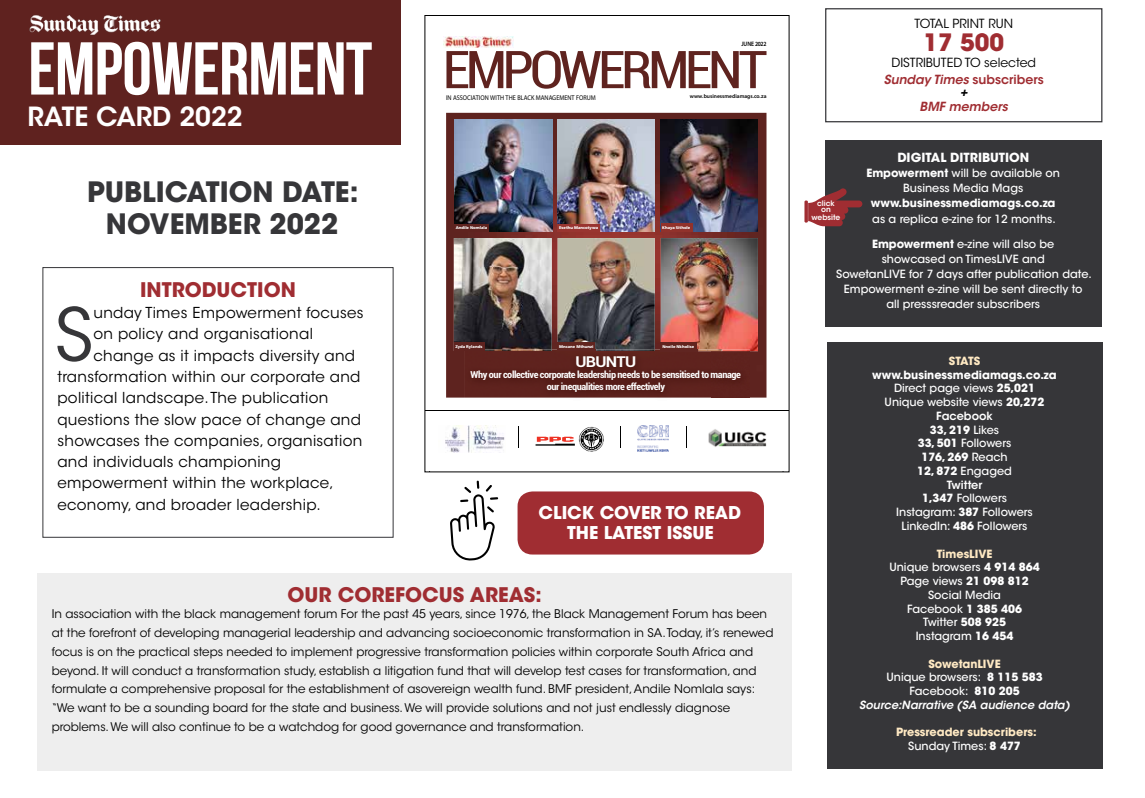
<style>
.page{position:relative;width:1145px;height:798px;background:#fff}
.page>*{position:absolute;margin:0;border:0;box-sizing:border-box;transform-origin:0 0}
.t1{font:72.38px "ITC Avant Garde Std";color:#363639}
.t2{font:700 27.88px/32px "ITC Avant Garde Std";color:#363639}
.t3{font:600 26.25px "ITC Avant Garde Std";color:#fff}
.t4{font:700 23.75px "ITC Avant Garde Std";color:#a02d32}
.t5{font:700 20px "ITC Avant Garde Std";color:#a02d32}
.t6{font:700 17.5px/20px "ITC Avant Garde Std";color:#fff;text-align:center}
.t7{font:15px "ITC Avant Garde Std";letter-spacing:.02em;color:#000}
.t8{font:700 14.88px "Roboto";letter-spacing:-.04em;color:#fff;scale:1.09 1}
.t9{font:12.5px/17.2px "ITC Avant Garde Std";color:#000;text-align:center}
.t10{font:700 12.5px "ITC Avant Garde Std";color:#fff}
.t11{font:italic 600 12.5px "ITC Avant Garde Std";color:#a02d32}
.t12{font:italic 600 12.5px "ITC Avant Garde Std";color:#000}
.t13{font:11.88px/18.8px "ITC Avant Garde Std";color:#000}
.t14{font:500 11.25px/13.8px "ITC Avant Garde Std";color:#fff;text-align:center}
.t15{font:700 11.25px/13.8px "ITC Avant Garde Std";color:#ffe9c3;text-align:center}
.t16{font:italic 600 11.25px "ITC Avant Garde Std";color:#fff}
.t17{font:700 11.25px "ITC Avant Garde Std";color:#fff}
.t18{font:700 condensed 9.5px/11.1px "Roboto";letter-spacing:-.04em;color:#fff;text-align:center;scale:1.09 1}
.t19{font:600 7.5px/6.2px "ITC Avant Garde Std";color:#fff;text-align:center}
.t20{font:6.88px "Myriad Pro";letter-spacing:.005em;color:#000;scale:.9 1}
.t21{font:600 6.38px "Myriad Pro";letter-spacing:-.025em;color:#000;scale:.9 1}
.t22{font:600 5.62px "Myriad Pro";color:#000}
.t23{font:900 4px "Frutiger LT Std";color:#fff}
.t24{font:900 4px "Frutiger";letter-spacing:-.01em;color:#fff}
.s1{font-weight:600;font-style:italic;color:#a02d32}
.s2{font-weight:600;color:#a02d32}
.s3{font-weight:700}
.s4{font-weight:600}
.s5{font-weight:500;color:#fff}
.s6{color:#fff}
</style>
<div class="page">
<div style="left:0;top:0;width:400px;height:144px;background:#5f221f"></div>
<div style="left:38px;top:572px;width:753px;height:198px;background:#eee"></div>
<div style="left:825px;top:8px;width:277px;height:114px;border:1px solid #363639"></div>
<div style="left:825px;top:140px;width:276px;height:186px;background:#363639"></div>
<div style="left:517px;top:491px;width:247px;height:63px;background:#a02d32;border-radius:15px"></div>
<img style="left:424px;top:15px;width:365px;height:457px">
<svg style="left:450px;top:480px;width:48px;height:81px"></svg>
<svg style="left:808px;top:188px;width:54px;height:38px"></svg>
<svg style="left:804px;top:200px;width:4px;height:22px"></svg>
<img style="left:29px;top:15px;width:132px;height:20px">
<svg style="left:31px;top:42px;width:341px;height:53px"></svg>
<div style="left:826px;top:342px;width:276px;height:426px;background:#363639"></div>
<h3 class="t3" style="left:27px;top:99px;width:217px">Rate Card 2022</h3>
<h2 class="t2" style="left:87px;top:175px;width:35px">Public</h2>
<h2 class="t2" style="left:186px;top:175px;width:37px">ation</h2>
<h2 class="t2" style="left:106px;top:175px;width:254px;text-indent:176px">date:<br>November 2022</h2>
<h3 class="t5" style="left:140px;top:276px;width:157px">INTRODUCTION</h3>
<h1 class="t1" style="left:55px;top:290px;width:40px">S</h1>
<p class="t7" style="left:93px;top:303px;width:272px">unday Times Empowerment focuses</p>
<p class="t7" style="left:93px;top:325px;width:221px">on policy and organisational</p>
<p class="t7" style="left:93px;top:346px;width:263px">change as it impacts diversity and</p>
<p class="t7" style="left:57px;top:367px;width:305px">transformation within our corporate and</p>
<p class="t7" style="left:57px;top:388px;width:272px">political landscape. The publication</p>
<p class="t7" style="left:57px;top:410px;width:305px">questions the slow pace of change and</p>
<p class="t7" style="left:57px;top:431px;width:306px">showcases the companies, organisation</p>
<p class="t7" style="left:57px;top:452px;width:225px">and individuals championing</p>
<p class="t7" style="left:57px;top:473px;width:278px">empowerment within the workplace,</p>
<p class="t7" style="left:57px;top:495px;width:265px">economy, and broader leadership.</p>
<p class="t20" style="left:446px;top:93px;width:168px">IN ASSOCIATION WITH THE BLACK MANAGEMENT FORUM</p>
<p class="t21" style="left:741px;top:39px;width:29px">JUNE 2022</p>
<p class="t22" style="left:689px;top:92px;width:78px">www.businessmediamags.co.za</p>
<p class="t23" style="left:456px;top:225px;width:33px">Andile Nomlala</p>
<p class="t23" style="left:559px;top:225px;width:41px">Esethu Mancotywa</p>
<p class="t24" style="left:662px;top:225px;width:30px">Khaya Sithole</p>
<p class="t23" style="left:455px;top:344px;width:28px">Zyda Rylands</p>
<p class="t23" style="left:662px;top:344px;width:33px">Nneile Nkholise</p>
<p class="t23" style="left:559px;top:344px;width:36px">Mncane Mthunzi</p>
<p class="t8" style="left:575px;top:351px;width:57px">UBUNTU</p>
<p class="t18" style="left:470px;top:369px;width:249px">Why our collective corporate leadership needs to be sensitised to manage our inequalities more effectively</p>
<h3 class="t6" style="left:538px;top:502px;width:204px">CLICK COVE R TO READ<br>THE LATEST ISSUE</h3>
<h3 class="t5" style="left:287px;top:581px;width:67px">Our cor</h3>
<h3 class="t5" style="left:384px;top:581px;width:37px">efocu</h3>
<h3 class="t5" style="left:453px;top:581px;width:90px">s areas:</h3>
<p class="t13" style="left:52px;top:604px;width:723px">In association with the black management forum For the past 45 years, since 1976, the Black Management Forum has been at the forefront of developing managerial leadership and advancing socioeconomic transformation in SA. Today, it’s renewed focus is on the practical steps needed to implement progressive transformation policies within corporate South Africa and beyond. It will conduct a transformation study, establish a litigation fund that will develop test cases for transformation, and formulate a comprehensive proposal for the establishment of asovereign wealth fund. BMF president, Andile Nomlala says: “We want to be a sounding board for the state and business. We will provide solutions and not just endlessly diagnose problems. We will also continue to be a watchdog for good governance and transformation.</p>
<p class="t9" style="left:914px;top:15px;width:100px">TOTAL PRINT RUN</p>
<h3 class="t4" style="left:923px;top:27px;width:82px">17 500</h3>
<p class="t9" style="left:883px;top:54px;width:162px">DISTRIBUTED TO selected<br><span class="s1">Sunday Times</span> <span class="s2">subscribers</span></p>
<p class="t12" style="left:960px;top:84px;width:9px">+</p>
<p class="t11" style="left:919px;top:99px;width:90px">BMF members</p>
<p class="t10" style="left:897px;top:150px;width:133px">DIGITAL DITRIBUTION</p>
<p class="t14" style="left:866px;top:166px;width:195px;line-height:15px"><span class="s3">Empowerment</span> will be available on<br>Business Media Mags</p>
<p class="t17" style="left:871px;top:196px;width:186px">www.businessmediamags.co.za</p>
<p class="t14" style="left:872px;top:211px;width:185px">as a replica e-zine for 12 months.</p>
<p class="t14" style="left:836px;top:236px;width:257px;line-height:15px"><span class="s3">Empowerment</span> e-zine will also be<br>showcased on TimesLIVE and<br>SowetanLIVE for 7 days after publication date.<br>Empowerment e-zine will be sent directly to<br>all presssreader subscribers</p>
<p class="t19" style="left:817px;top:200px;width:19px">click on</p>
<p class="t19" style="left:811px;top:214px;width:30px">website</p>
<p class="t15" style="left:948px;top:353px;width:32px">STATS</p>
<p class="t14" style="left:872px;top:367px;width:186px"><span class="s3">www.businessmediamags.co.za<br></span>Direct page views <span class="s3">25,021<br></span>Unique website views <span class="s3">20,272<br></span><span class="s4">Facebook<br></span><span class="s3">33, 219</span> Likes<br><span class="s3">33, 501</span> Followers<br><span class="s3">176, 269</span> Reach<br><span class="s3">12, 872</span> Engaged<br><span class="s4">Twitter<br></span><span class="s3">1,347</span> Followers<br>Instagram: <span class="s3">387</span> Followers<br>LinkedIn: <span class="s3">486</span> Followers</p>
<p class="t15" style="left:936px;top:546px;width:50px">TimesLIVE</p>
<p class="t14" style="left:889px;top:560px;width:152px">Unique browsers <span class="s3">4 914 864</span></p>
<p class="t14" style="left:900px;top:574px;width:130px">Page views <span class="s3">21 098 812</span></p>
<p class="t14" style="left:928px;top:587px;width:74px">Social Media</p>
<p class="t14" style="left:907px;top:601px;width:116px">Facebook <span class="s3">1 385 406</span></p>
<p class="t14" style="left:923px;top:615px;width:84px">Twitter <span class="s3">508 925</span></p>
<p class="t14" style="left:915px;top:629px;width:99px">Instagram <span class="s3">16 454</span></p>
<p class="t15" style="left:928px;top:656px;width:66px">SowetanLIVE</p>
<p class="t14" style="left:886px;top:670px;width:158px">Unique browsers: <span class="s3">8 115 583</span></p>
<p class="t14" style="left:909px;top:684px;width:112px">Facebook: <span class="s3">810 205</span></p>
<p class="t16" style="left:859px;top:697px;width:212px">Source:Narrative (SA audience data)</p>
<p class="t15" style="left:896px;top:725px;width:142px">Pressreader subscribers:<br><span class="s5">Sunday Times:</span> <span class="s6">8 477</span></p>
</div>
